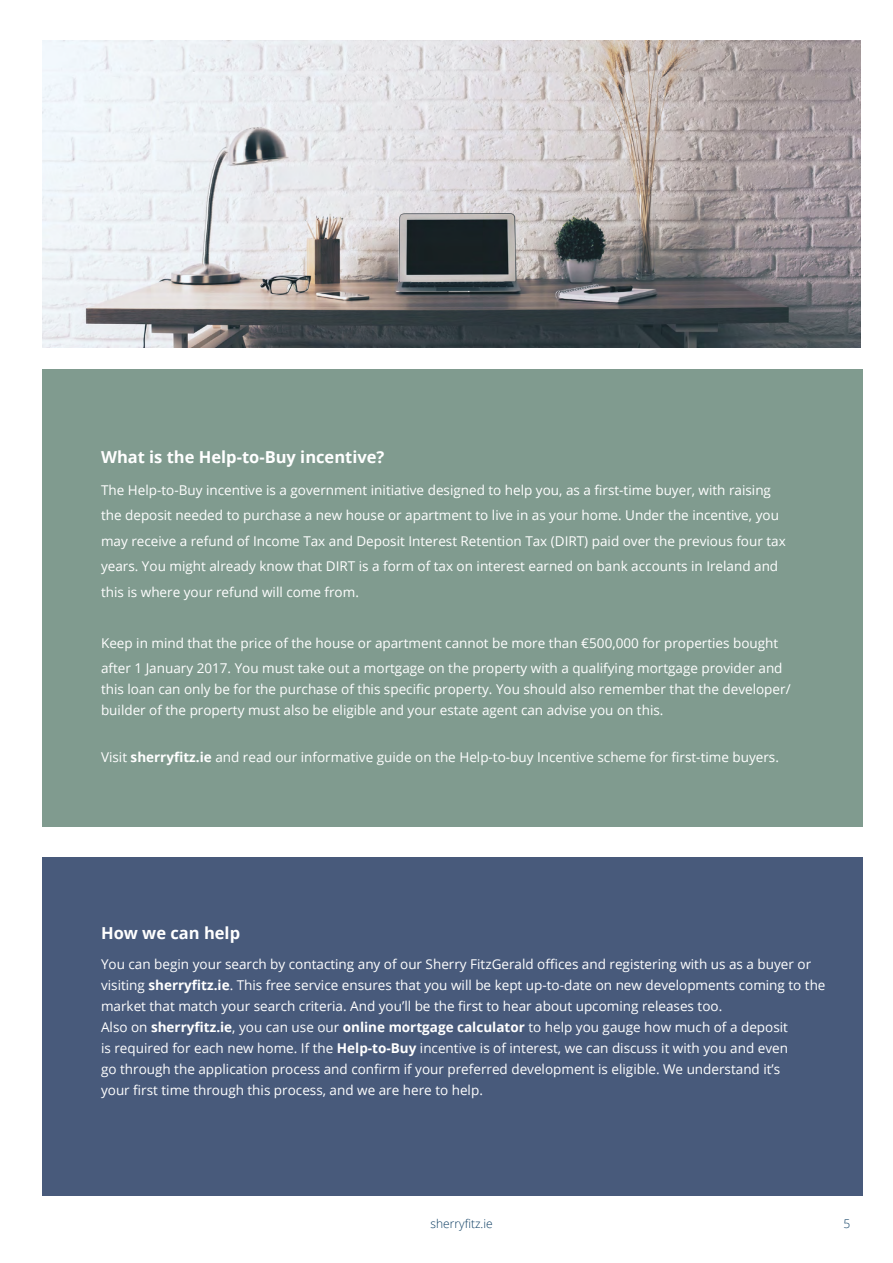
<style>
.page{position:relative;width:893px;height:1263px;background:#fff}
.page>*{position:absolute;margin:0;border:0;box-sizing:border-box;transform-origin:0 0}
.t1{font:700 16.5px "Open Sans";color:#fff}
.t2{font:13.5px/21px "Open Sans";color:#fff}
.t3{font:300 12px "Open Sans";color:#0b3c61}
.s1{font-weight:700}
</style>
<div class="page">
<div style="left:43px;top:370px;width:820px;height:457px;background:#809b8f"></div>
<div style="left:43px;top:857px;width:820px;height:339px;background:#485a7b"></div>
<img style="left:43px;top:41px;width:818px;height:307px">
<p class="t1" style="left:101px;top:446px;width:285px">What is the Help-to-Buy incentive?</p>
<p class="t2" style="left:101px;top:477px;width:686px;line-height:25.5px">The Help-to-Buy incentive is a government initiative designed to help you, as a first-time buyer, with raising the deposit needed to purchase a new house or apartment to live in as your home. Under the incentive, you may receive a refund of Income Tax and Deposit Interest Retention Tax (DIRT) paid over the previous four tax years. You might already know that DIRT is a form of tax on interest earned on bank accounts in Ireland and this is where your refund will come from.</p>
<p class="t2" style="left:101px;top:630px;width:683px;line-height:25.5px">Keep in mind that the price of the house or apartment cannot be more than €500,000 for properties bought after 1 January 2017. You must take out a mortgage on the property with a qualifying mortgage provider and</p>
<p class="t2" style="left:101px;top:679px;width:691px">this loan can only be for the purchase of this specific property. You should also remember that the developer/ builder of the property must also be eligible and your estate agent can advise you on this.</p>
<p class="t2" style="left:101px;top:746px;width:679px">Visit <span class="s1">sherryfitz.ie</span> and read our informative guide on the Help-to-buy Incentive scheme for first-time buyers.</p>
<p class="t1" style="left:101px;top:921px;width:141px">How we can help</p>
<p class="t2" style="left:101px;top:953px;width:726px">You can begin your search by contacting any of our Sherry FitzGerald offices and registering with us as a buyer or visiting <span class="s1">sherryfitz.ie</span>. This free service ensures that you will be kept up-to-date on new developments coming to the market that match your search criteria. And you’ll be the first to hear about upcoming releases too.<br>Also on <span class="s1">sherryfitz.ie</span>, you can use our <span class="s1">online mortgage calculator</span> to help you gauge how much of a deposit<br>is required for each new home. If the <span class="s1">Help-to-Buy</span> incentive is of interest, we can discuss it with you and even<br>go through the application process and confirm if your preferred development is eligible. We understand it’s<br>your first time through this process, and we are here to help.</p>
<p class="t3" style="left:431px;top:1215px;width:64px">sherryfitz.ie</p>
<p class="t3" style="left:844px;top:1215px;width:8px">5</p>
</div>
